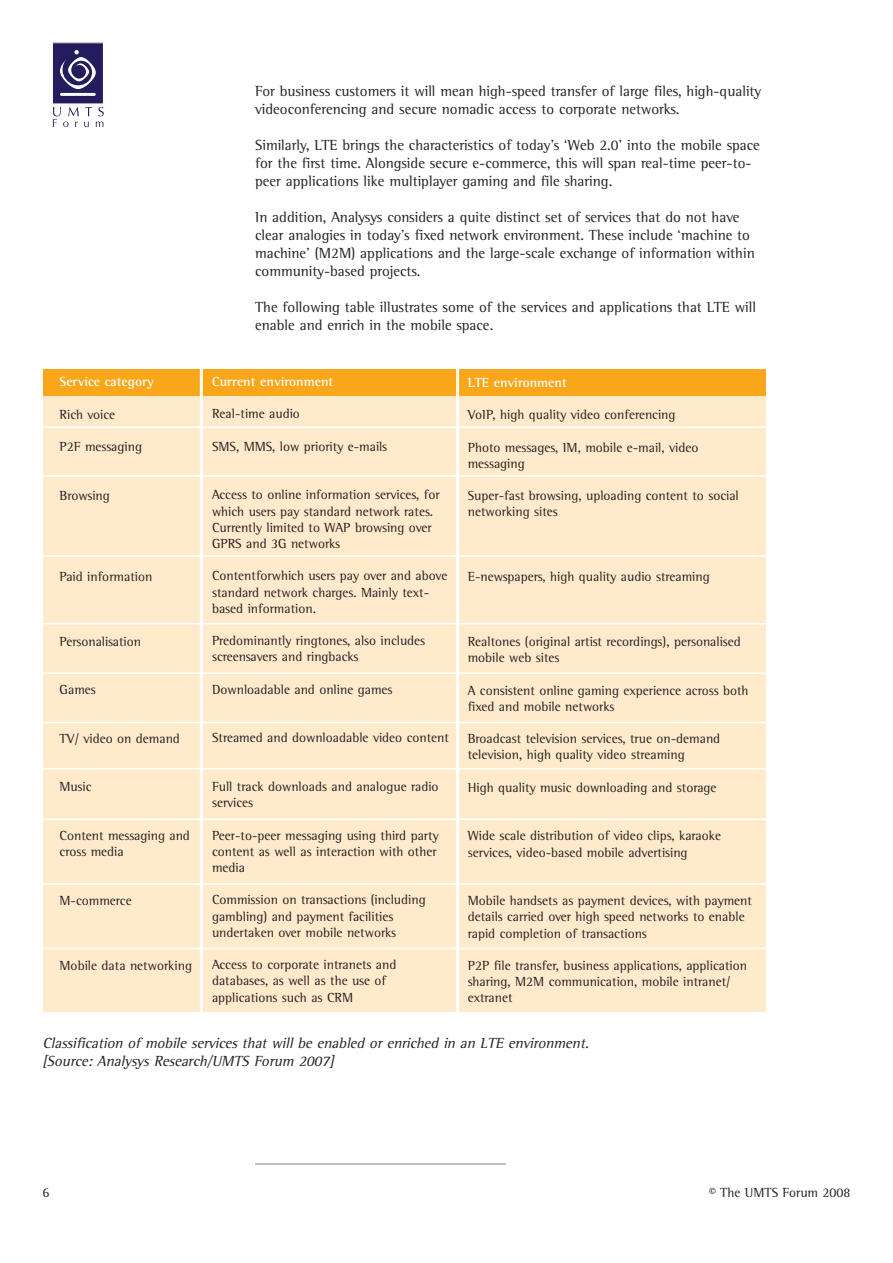
<style>
.page{position:relative;width:893px;height:1263px;background:#fff}
.page>*{position:absolute;margin:0;border:0;box-sizing:border-box;transform-origin:0 0}
.t1{font:15px/18px "Rotis Semi Serif";color:#231f20}
.t2{font:italic 15px/18px "Rotis Semi Serif";color:#231f20}
.t3{font:13.5px/16.2px "Rotis Semi Serif";color:#231f20}
.t4{font:700 13.5px "Rotis Semi Serif";color:#fff}
</style>
<div class="page">
<div style="left:43px;top:370px;width:722px;height:642px;background:#ffeacc"></div>
<div style="left:43px;top:369px;width:722px;height:26px;background:#faa61a"></div>
<div style="left:52px;top:43px;width:51px;height:61px;background:#241c5c"></div>
<div style="left:52px;top:43px;width:52px;height:61px;border:1px solid #fff"></div>
<svg style="left:60px;top:50px;width:36px;height:39px"></svg>
<hr style="left:60px;top:93px;width:36px;height:3px;background:#fff">
<svg style="left:53px;top:107px;width:51px;height:20px"></svg>
<hr style="left:255px;top:1163px;width:251px;height:2px;background:#bbbdbf">
<hr style="left:32px;top:427px;width:770px;height:1px;background:#fff">
<hr style="left:32px;top:475px;width:754px;height:2px;background:#fff">
<hr style="left:26px;top:555px;width:770px;height:2px;background:#fff">
<hr style="left:30px;top:623px;width:771px;height:2px;background:#fff">
<hr style="left:22px;top:672px;width:771px;height:2px;background:#fff">
<hr style="left:22px;top:722px;width:771px;height:1px;background:#fff">
<hr style="left:10px;top:768px;width:770px;height:1px;background:#fff">
<hr style="left:14px;top:818px;width:771px;height:2px;background:#fff">
<hr style="left:12px;top:884px;width:770px;height:1px;background:#fff">
<hr style="left:26px;top:948px;width:770px;height:1px;background:#fff">
<hr style="left:200px;top:363px;width:3px;height:669px;background:#fff">
<hr style="left:456px;top:356px;width:3px;height:669px;background:#fff">
<p class="t1" style="left:255px;top:83px;width:508px">For business customers it will mean high-speed transfer of large files, high-quality videoconferencing and secure nomadic access to corporate networks.</p>
<p class="t1" style="left:255px;top:137px;width:506px">Similarly, LTE brings the characteristics of today’s ‘Web 2.0’ into the mobile space for the first time. Alongside secure e-commerce, this will span real-time peer-to&shy;peer applications like multiplayer gaming and file sharing.</p>
<p class="t1" style="left:255px;top:209px;width:501px">In addition, Analysys considers a quite distinct set of services that do not have clear analogies in today’s fixed network environment. These include ‘machine to machine’ (M2M) applications and the large-scale exchange of information within community-based projects.</p>
<p class="t1" style="left:255px;top:299px;width:502px">The following table illustrates some of the services and applications that LTE will enable and enrich in the mobile space.</p>
<p class="t4" style="left:60px;top:377px;width:96px">Service category</p>
<p class="t3" style="left:60px;top:407px;width:57px">Rich voice</p>
<p class="t3" style="left:60px;top:440px;width:84px">P2F messaging</p>
<p class="t3" style="left:60px;top:488px;width:52px">Browsing</p>
<p class="t3" style="left:60px;top:569px;width:94px">Paid information</p>
<p class="t3" style="left:60px;top:634px;width:83px">Personalisation</p>
<p class="t3" style="left:60px;top:683px;width:38px">Games</p>
<p class="t3" style="left:60px;top:731px;width:122px">TV/ video on demand</p>
<p class="t3" style="left:60px;top:780px;width:34px">Music</p>
<p class="t3" style="left:60px;top:829px;width:132px">Content messaging and cross media</p>
<p class="t3" style="left:60px;top:893px;width:74px">M-commerce</p>
<p class="t3" style="left:60px;top:958px;width:134px">Mobile data networking</p>
<p class="t4" style="left:212px;top:377px;width:123px">Current environment</p>
<p class="t3" style="left:212px;top:407px;width:89px">Real-time audio</p>
<p class="t3" style="left:212px;top:439px;width:177px">SMS, MMS, low priority e-mails</p>
<p class="t3" style="left:212px;top:488px;width:229px">Access to online information services, for which users pay standard network rates.<br>Currently limited to WAP browsing over GPRS and 3G networks</p>
<p class="t3" style="left:212px;top:569px;width:237px">Contentforwhich users pay over and above standard network charges. Mainly text&shy;based information.</p>
<p class="t3" style="left:212px;top:634px;width:215px">Predominantly ringtones, also includes screensavers and ringbacks</p>
<p class="t3" style="left:212px;top:682px;width:182px">Downloadable and online games</p>
<p class="t3" style="left:212px;top:731px;width:238px">Streamed and downloadable video content</p>
<p class="t3" style="left:212px;top:780px;width:228px">Full track downloads and analogue radio services</p>
<p class="t3" style="left:212px;top:828px;width:228px">Peer-to-peer messaging using third party content as well as interaction with other media</p>
<p class="t3" style="left:212px;top:893px;width:215px">Commission on transactions (including gambling) and payment facilities undertaken over mobile networks</p>
<p class="t3" style="left:212px;top:958px;width:186px">Access to corporate intranets and databases, as well as the use of applications such as CRM</p>
<p class="t4" style="left:468px;top:377px;width:100px">LTE environment</p>
<p class="t3" style="left:468px;top:408px;width:209px">VoIP, high quality video conferencing</p>
<p class="t3" style="left:468px;top:440px;width:232px">Photo messages, IM, mobile e-mail, video messaging</p>
<p class="t3" style="left:468px;top:489px;width:273px">Super-fast browsing, uploading content to social networking sites</p>
<p class="t3" style="left:468px;top:570px;width:243px">E-newspapers, high quality audio streaming</p>
<p class="t3" style="left:468px;top:635px;width:274px">Realtones (original artist recordings), personalised mobile web sites</p>
<p class="t3" style="left:468px;top:683px;width:282px">A consistent online gaming experience across both fixed and mobile networks</p>
<p class="t3" style="left:468px;top:732px;width:254px">Broadcast television services, true on-demand television, high quality video streaming</p>
<p class="t3" style="left:468px;top:780px;width:250px">High quality music downloading and storage</p>
<p class="t3" style="left:468px;top:829px;width:255px">Wide scale distribution of video clips, karaoke services, video-based mobile advertising</p>
<p class="t3" style="left:468px;top:894px;width:286px">Mobile handsets as payment devices, with payment details carried over high speed networks to enable rapid completion of transactions</p>
<p class="t3" style="left:468px;top:959px;width:281px">P2P file transfer, business applications, application sharing, M2M communication, mobile intranet/ extranet</p>
<p class="t2" style="left:43px;top:1035px;width:550px">Classification of mobile services that will be enabled or enriched in an LTE environment. [Source: Analysys Research/UMTS Forum 2007]</p>
<p class="t3" style="left:43px;top:1186px;width:9px">6</p>
<p class="t3" style="left:709px;top:1186px;width:143px">© The UMTS Forum 2008</p>
</div>
